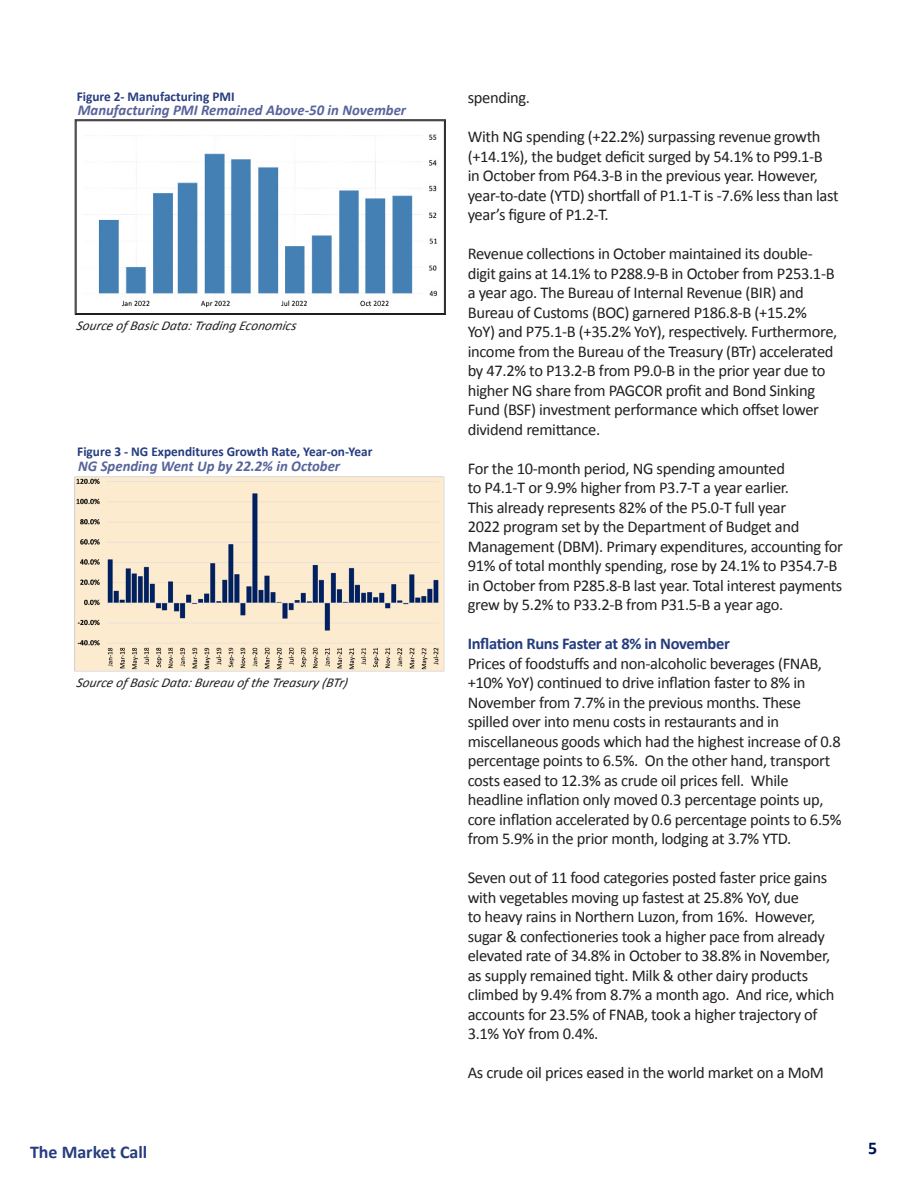
<style>
.page{position:relative;width:918px;height:1188px;background:#fff}
.page>*{position:absolute;margin:0;border:0;box-sizing:border-box;transform-origin:0 0}
.t1{font:700 18px "Calibri";color:#253c7e}
.t2{font:700 18px "Calibri";color:#001654}
.t3{font:16.5px/19.5px "Calibri";letter-spacing:-.02em;color:#231f20}
.t4{font:700 16.5px "Calibri";letter-spacing:-.02em;color:#253c7e}
.Graph_Label{font:italic 700 15px "Calibri";color:#58639a}
.Source{font:italic 13.5px "Calibri";color:#231f20}
.Graph_Label-2{font:700 13.5px "Calibri";color:#253c7e}
</style>
<div class="page">
<img style="left:74px;top:477px;width:371px;height:195px">
<svg style="left:75px;top:119px;width:371px;height:196px"></svg>
<div style="left:76px;top:120px;width:369px;height:194px;border:1px solid #231f20"></div>
<p class="Graph_Label-2" style="left:77px;top:87px;width:159px">Figure 2- Manufacturing PMI</p>
<p class="Graph_Label" style="left:78px;top:101px;width:330px">Manufacturing PMI Remained Above-50 in November</p>
<p class="Source" style="left:76px;top:318px;width:224px">Source of Basic Data:Trading Economics</p>
<p class="Graph_Label-2" style="left:77px;top:442px;width:297px">Figure 3 - NG Expenditures Growth Rate, Year-on-Year</p>
<p class="Graph_Label" style="left:78px;top:457px;width:263px">NG Spending Went Up by 22.2% in October</p>
<p class="Source" style="left:76px;top:675px;width:273px">Source of Basic Data:Bureau of the Treasury (BTr)</p>
<p class="t3" style="left:468px;top:87px;width:64px">spending.</p>
<p class="t3" style="left:468px;top:126px;width:372px">With NG spending (+22.2%) surpassing revenue growth (+14.1%), the budget deficit surged by 54.1% to P99.1-B in October from P64.3-B in the previous year. However, year-to-date (YTD) shortfall of P1.1-T is -7.6% less than last year’s figure of P1.2-T.</p>
<p class="t3" style="left:468px;top:243px;width:371px">Revenue collections in October maintained its double&shy;digit gains at 14.1% to P288.9-B in October from P253.1-B a year ago. The Bureau of Internal Revenue (BIR) and Bureau of Customs (BOC) garnered P186.8-B (+15.2% YoY) and P75.1-B (+35.2% YoY), respectively. Furthermore, income from the Bureau of the Treasury (BTr) accelerated by 47.2% to P13.2-B from P9.0-B in the prior year due to higher NG share from PAGCOR profit and Bond Sinking Fund (BSF) investment performance which offset lower dividend remittance.</p>
<p class="t3" style="left:468px;top:458px;width:377px">For the 10-month period, NG spending amounted<br>to P4.1-T or 9.9% higher from P3.7-T a year earlier.<br>This already represents 82% of the P5.0-T full year<br>2022 program set by the Department of Budget and Management (DBM). Primary expenditures, accounting for 91% of total monthly spending, rose by 24.1% to P354.7-B in October from P285.8-B last year. Total interest payments grew by 5.2% to P33.2-B from P31.5-B a year ago.</p>
<p class="t4" style="left:468px;top:632px;width:264px">Inflation Runs Faster at 8% in November</p>
<p class="t3" style="left:468px;top:653px;width:375px">Prices of foodstuffs and non-alcoholic beverages (FNAB, +10% YoY) continued to drive inflation faster to 8% in November from 7.7% in the previous months. These spilled over into menu costs in restaurants and in miscellaneous goods which had the highest increase of 0.8 percentage points to 6.5%. On the other hand, transport costs eased to 12.3% as crude oil prices fell. While headline inflation only moved 0.3 percentage points up, core inflation accelerated by 0.6 percentage points to 6.5% from 5.9% in the prior month, lodging at 3.7% YTD.</p>
<p class="t3" style="left:468px;top:867px;width:368px">Seven out of 11 food categories posted faster price gains with vegetables moving up fastest at 25.8% YoY, due<br>to heavy rains in Northern Luzon, from 16%. However, sugar &amp; confectioneries took a higher pace from already elevated rate of 34.8% in October to 38.8% in November, as supply remained tight. Milk &amp; other dairy products climbed by 9.4% from 8.7% a month ago. And rice, which accounts for 23.5% of FNAB, took a higher trajectory of 3.1% YoY from 0.4%.</p>
<p class="t3" style="left:468px;top:1062px;width:358px">As crude oil prices eased in the world market on a MoM</p>
<p class="t1" style="left:30px;top:1139px;width:119px">The Market Call</p>
<p class="t2" style="left:868px;top:1136px;width:11px">5</p>
</div>
